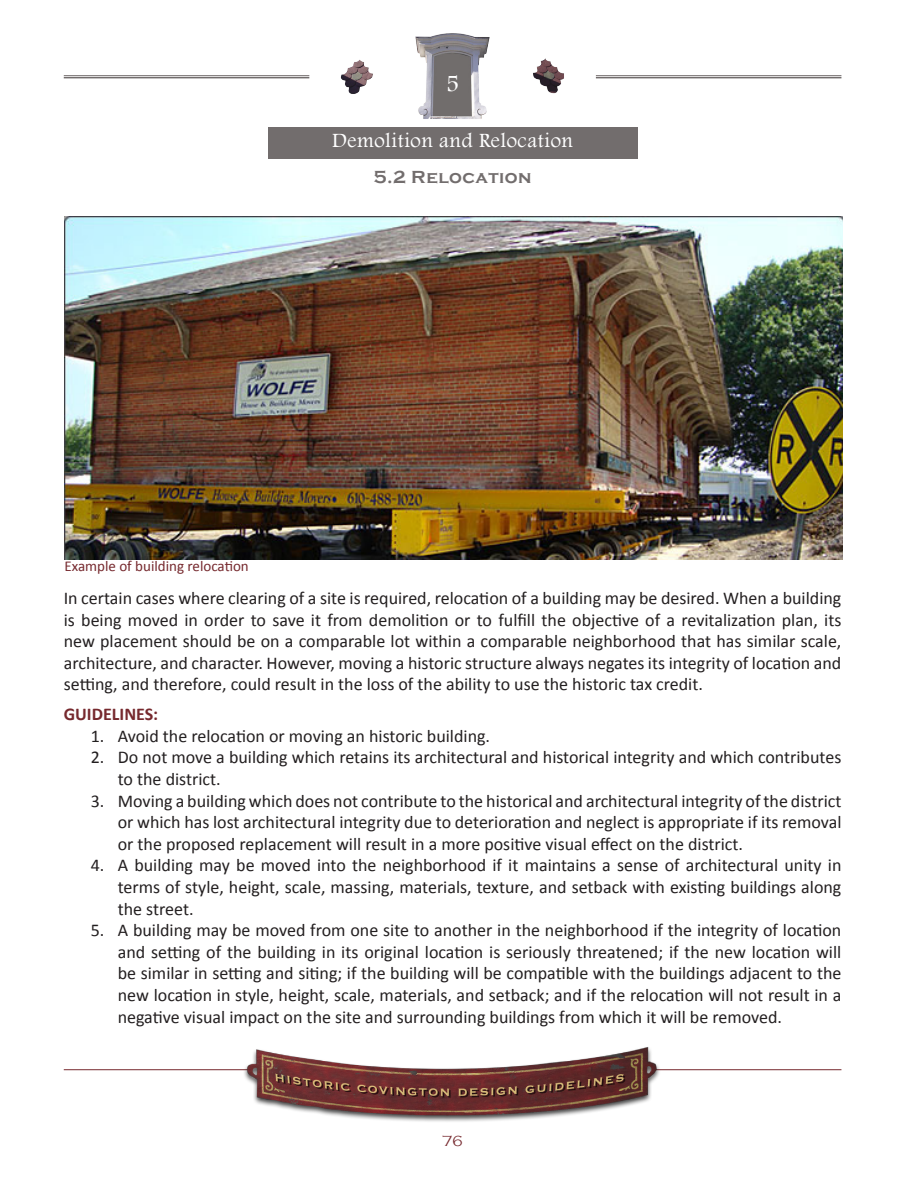
<style>
.page{position:relative;width:918px;height:1188px;background:#fff}
.page>*{position:absolute;margin:0;border:0;box-sizing:border-box;transform-origin:0 0}
.t1{font:24px "Footlight MT Light";color:#fff}
.t2{font:21px "Footlight MT Light";letter-spacing:.025em;color:#fff}
.List_Paragraph{font:18px/21.6px "Calibri";color:#231f20;text-align:justify}
.t3{font:700 18px "Copperplate Gothic";letter-spacing:.025em;color:#726d6d}
.t4{font:700 18px "Calibri";color:#76292e}
.t5{font:15px "Calibri";color:#76292e}
.t6{font:300 15px "Copperplate Gothic";color:#76292e}
</style>
<div class="page">
<hr style="left:64px;top:1069px;width:188px;height:1px;background:#76292e">
<hr style="left:596px;top:77px;width:245px;height:1px;background:#726d6d">
<hr style="left:596px;top:75px;width:245px;height:1px;background:#726d6d">
<hr style="left:64px;top:77px;width:245px;height:1px;background:#726d6d">
<hr style="left:64px;top:75px;width:245px;height:1px;background:#726d6d">
<hr style="left:653px;top:1069px;width:188px;height:1px;background:#76292e">
<img style="left:340px;top:33px;width:224px;height:86px">
<img style="left:219px;top:1047px;width:443px;height:75px">
<div style="left:268px;top:127px;width:370px;height:32px;background:#726d6d"></div>
<img style="left:64px;top:216px;width:778px;height:343px">
<p class="t1" style="left:446px;top:69px;width:15px">5</p>
<p class="t2" style="left:332px;top:128px;width:243px">Demolition and Relocation</p>
<p class="t3" style="left:374px;top:167px;width:159px">5.2 Relocation</p>
<p class="t5" style="left:64px;top:557px;width:186px">Example of building relocation</p>
<p class="List_Paragraph" style="left:64px;top:586px;width:779px">In certain cases where clearing of a site is required, relocation of a building may be desired. When a building is being moved in order to save it from demolition or to fulfill the objective of a revitalization plan, its new placement should be on a comparable lot within a comparable neighborhood that has similar scale, architecture, and character. However, moving a historic structure always negates its integrity of location and setting, and therefore, could result in the loss of the ability to use the historic tax credit.</p>
<p class="t4" style="left:64px;top:703px;width:96px">GUIDELINES:</p>
<p class="List_Paragraph" style="left:91px;top:724px;width:401px">1. Avoid the relocation or moving an historic building.</p>
<p class="List_Paragraph" style="left:118px;top:746px;width:725px;text-indent:-27px">2. Do not move a building which retains its architectural and historical integrity and which contributes to the district.</p>
<p class="List_Paragraph" style="left:118px;top:789px;width:725px;text-indent:-27px">3. Moving a building which does not contribute to the historical and architectural integrity of the district or which has lost architectural integrity due to deterioration and neglect is appropriate if its removal or the proposed replacement will result in a more positive visual effect on the district.</p>
<p class="List_Paragraph" style="left:118px;top:854px;width:725px;text-indent:-27px">4. A building may be moved into the neighborhood if it maintains a sense of architectural unity in terms of style, height, scale, massing, materials, texture, and setback with existing buildings along the street.</p>
<p class="List_Paragraph" style="left:118px;top:918px;width:725px;text-indent:-27px">5. A building may be moved from one site to another in the neighborhood if the integrity of location and setting of the building in its original location is seriously threatened; if the new location will be similar in setting and siting; if the building will be compatible with the buildings adjacent to the new location in style, height, scale, materials, and setback; and if the relocation will not result in a negative visual impact on the site and surrounding buildings from which it will be removed.</p>
<p class="t6" style="left:442px;top:1133px;width:22px">76</p>
</div>
